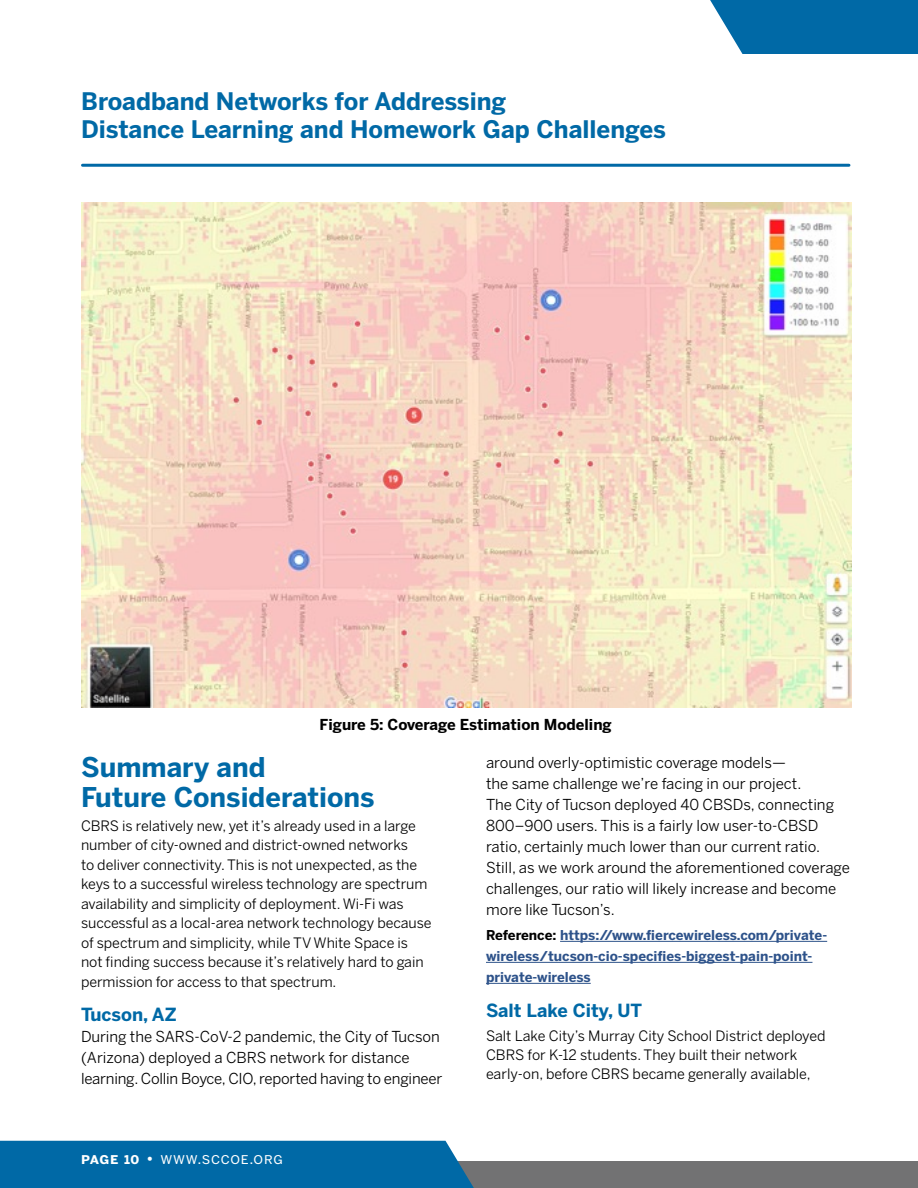
<style>
.page{position:relative;width:918px;height:1188px;background:#fff}
.page>*{position:absolute;margin:0;border:0;box-sizing:border-box;transform-origin:0 0}
.t1{font:700 27px/30px "Benton Sans";color:#0069a6}
.t2{font:700 24px/28.8px "Benton Sans";color:#0069a6}
.t3{font:700 18px "Benton Sans";color:#0069a6}
.t4{font:15px/21px "Benton Sans";color:#000}
.t5{font:700 15px "Benton Sans";color:#000}
.t6{font:15px "Benton Sans Regular SC";letter-spacing:.045em;color:#fff}
.t7{font:14.25px/19.5px "Benton Sans";letter-spacing:-.005em;color:#000}
.t8{font:700 13.5px/21px "Benton Sans";color:#2d528a}
.s1{font-family:"Benton Sans Bold SC"}
.s2{color:#000}
</style>
<div class="page">
<div style="left:0;top:1161px;width:918px;height:27px;background:#727273"></div>
<div style="left:0;top:1141px;width:474px;height:47px;background:#0069a6"></div>
<svg style="left:710px;top:0;width:208px;height:54px;background:#1475ad"></svg>
<hr style="left:82px;top:164px;width:767px;height:3px;background:#0069a6">
<hr style="left:560px;top:941px;width:267px;height:1px;background:#2d528a">
<hr style="left:486px;top:962px;width:326px;height:1px;background:#2d528a">
<hr style="left:486px;top:983px;width:105px;height:1px;background:#2d528a">
<img style="left:81px;top:202px;width:770px;height:506px">
<h2 class="t2" style="left:81px;top:86px;width:587px">Broadband Networks for Addressing<br>Distance Learning and Homework Gap Challenges</h2>
<p class="t5" style="left:320px;top:715px;width:294px">Figure 5: Coverage Estimation Modeling</p>
<h1 class="t1" style="left:81px;top:752px;width:295px">Summary and<br>Future Considerations</h1>
<p class="t7" style="left:81px;top:816px;width:352px">CBRS is relatively new, yet it’s already used in a large number of city-owned and district-owned networks<br>to deliver connectivity. This is not unexpected, as the keys to a successful wireless technology are spectrum availability and simplicity of deployment. Wi-Fi was successful as a local-area network technology because of spectrum and simplicity, while TV White Space is not finding success because it’s relatively hard to gain permission for access to that spectrum.</p>
<p class="t3" style="left:81px;top:1004px;width:97px">Tucson, AZ</p>
<p class="t4" style="left:81px;top:1026px;width:363px">During the SARS-CoV-2 pandemic, the City of Tucson (Arizona) deployed a CBRS network for distance learning. Collin Boyce, CIO, reported having to engineer</p>
<p class="t6" style="left:81px;top:1149px;width:203px"><span class="s1">page 10 •</span> www.sccoe.org</p>
<p class="t4" style="left:486px;top:751px;width:365px">around overly-optimistic coverage models—<br>the same challenge we’re facing in our project.<br>The City of Tucson deployed 40 CBSDs, connecting 800–900 users. This is a fairly low user-to-CBSD ratio, certainly much lower than our current ratio.<br>Still, as we work around the aforementioned coverage challenges, our ratio will likely increase and become more like Tucson’s.</p>
<p class="t8" style="left:486px;top:924px;width:343px"><span class="s2">Reference:</span> https://www.fiercewireless.com/private&shy;wireless/tucson-cio-specifies-biggest-pain-point&shy;private-wireless</p>
<p class="t3" style="left:486px;top:999px;width:158px">Salt Lake City, UT</p>
<p class="t7" style="left:486px;top:1025px;width:341px">Salt Lake City’s Murray City School District deployed<br>CBRS for K-12 students. They built their network early-on, before CBRS became generally available,</p>
</div>
